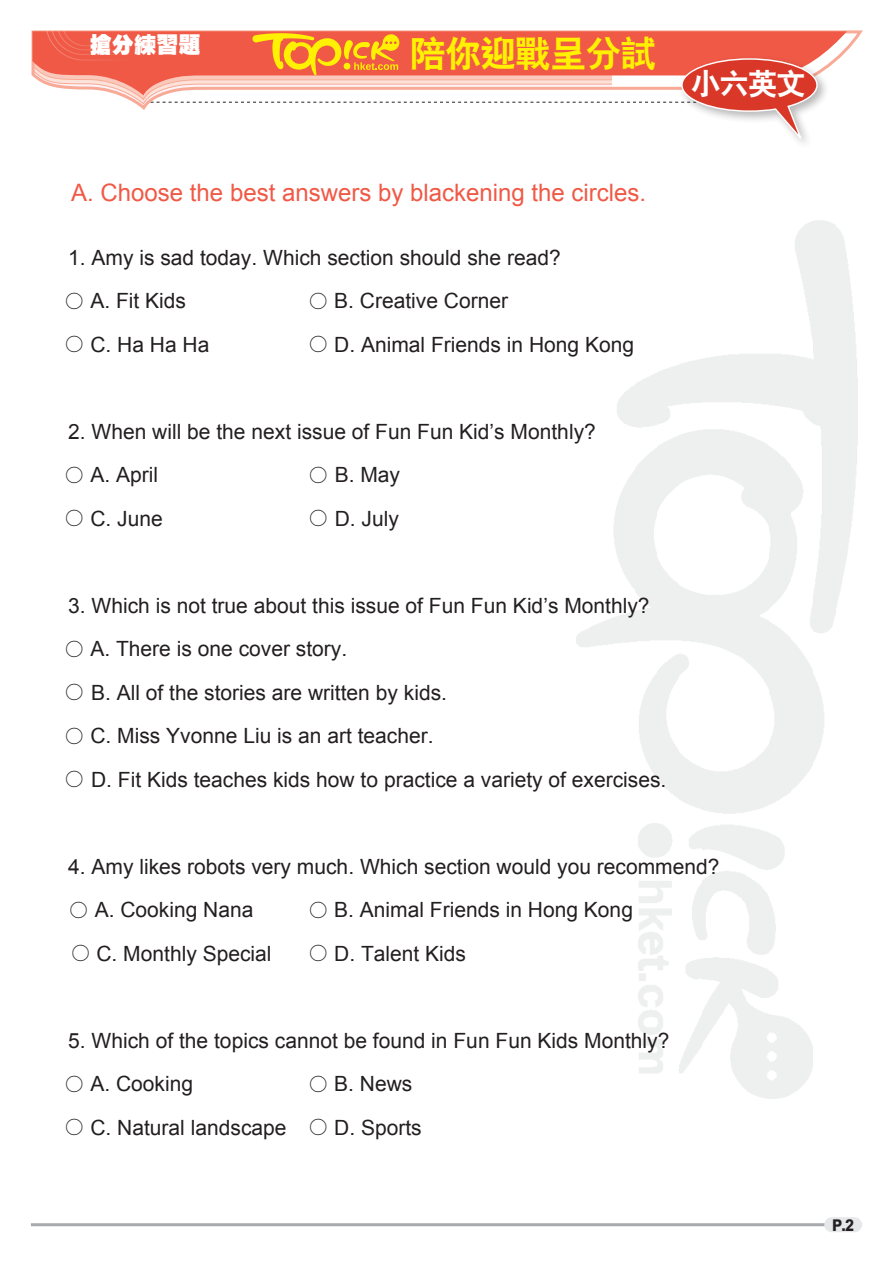
<style>
.page{position:relative;width:893px;height:1263px;background:#fff}
.page>*{position:absolute;margin:0;border:0;box-sizing:border-box;transform-origin:0 0}
.小題eq{font:36px "C Hei 2 Xbold HKSCS";letter-spacing:-.025em;color:#fff101}
.內文{font:30px "C Hei 2 Xbold HKSCS";color:#fff}
.英文內容{font:24px "Arial";color:#f05946}
.小題{font:22.2px "C Hei Ultra Bold HKSCS";color:#fff}
.Ex_Questions{font:21px "Arial";color:#231f20}
.英文內容-2{font:21px "Arial";color:#231f20}
.t1{font:16.2px "M Hei Xbold HKSCS";color:#231f20;scale:.9 1}
.s1{font-family:"M Hei Light HKSCS"}
</style>
<div class="page">
<svg style="left:818px;top:31px;width:29px;height:36px"></svg>
<div style="left:678px;top:54px;width:151px;height:96px;background:#231f20;opacity:.32"></div>
<svg style="left:31px;top:30px;width:787px;height:116px"></svg>
<hr style="left:31px;top:1223px;width:831px;height:3px;background:#a8a9ad">
<div style="left:824px;top:1217px;width:38px;height:15px;background:#e6e7e9;border-radius:7px"></div>
<p class="小題" style="left:90px;top:30px;width:113px">搶分練習題</p>
<p class="小題eq" style="left:410px;top:30px;width:248px">陪你迎戰呈分試</p>
<p class="內文" style="left:691px;top:64px;width:117px">小六英文</p>
<p class="英文內容" style="left:71px;top:177px;width:576px">A. Choose the best answers by blackening the circles.</p>
<p class="英文內容-2" style="left:68px;top:244px;width:494px">1. Amy is sad today. Which section should she read?</p>
<p class="Ex_Questions" style="left:64px;top:287px;width:124px"><span class="s1">○</span> A. Fit Kids</p>
<p class="Ex_Questions" style="left:308px;top:287px;width:202px"><span class="s1">○</span> B. Creative Corner</p>
<p class="Ex_Questions" style="left:64px;top:331px;width:147px"><span class="s1">○</span> C. Ha Ha Ha</p>
<p class="Ex_Questions" style="left:308px;top:331px;width:328px"><span class="s1">○</span> D. Animal Friends in Hong Kong</p>
<p class="英文內容-2" style="left:68px;top:418px;width:529px">2. When will be the next issue of Fun Fun Kid’s Monthly?</p>
<p class="Ex_Questions" style="left:64px;top:461px;width:96px"><span class="s1">○</span> A. April</p>
<p class="Ex_Questions" style="left:308px;top:461px;width:94px"><span class="s1">○</span> B. May</p>
<p class="Ex_Questions" style="left:64px;top:505px;width:100px"><span class="s1">○</span> C. June</p>
<p class="Ex_Questions" style="left:308px;top:505px;width:93px"><span class="s1">○</span> D. July</p>
<p class="英文內容-2" style="left:68px;top:592px;width:583px">3. Which is not true about this issue of Fun Fun Kid’s Monthly?</p>
<p class="Ex_Questions" style="left:64px;top:635px;width:285px"><span class="s1">○</span> A. There is one cover story.</p>
<p class="Ex_Questions" style="left:64px;top:679px;width:385px"><span class="s1">○</span> B. All of the stories are written by kids.</p>
<p class="Ex_Questions" style="left:64px;top:722px;width:371px"><span class="s1">○</span> C. Miss Yvonne Liu is an art teacher.</p>
<p class="Ex_Questions" style="left:64px;top:766px;width:604px"><span class="s1">○</span> D. Fit Kids teaches kids how to practice a variety of exercises.</p>
<p class="英文內容-2" style="left:68px;top:853px;width:653px">4. Amy likes robots very much. Which section would you recommend?</p>
<p class="英文內容-2" style="left:68px;top:896px;width:187px"><span class="s1">○</span> A. Cooking Nana</p>
<p class="英文內容-2" style="left:308px;top:896px;width:327px"><span class="s1">○</span> B. Animal Friends in Hong Kong</p>
<p class="Ex_Questions" style="left:70px;top:940px;width:203px"><span class="s1">○</span> C. Monthly Special</p>
<p class="Ex_Questions" style="left:308px;top:940px;width:160px"><span class="s1">○</span> D. Talent Kids</p>
<p class="英文內容-2" style="left:68px;top:1027px;width:603px">5. Which of the topics cannot be found in Fun Fun Kids Monthly?</p>
<p class="Ex_Questions" style="left:64px;top:1070px;width:131px"><span class="s1">○</span> A. Cooking</p>
<p class="Ex_Questions" style="left:308px;top:1070px;width:106px"><span class="s1">○</span> B. News</p>
<p class="Ex_Questions" style="left:64px;top:1114px;width:359px"><span class="s1">○</span> C. Natural landscape <span class="s1">○</span> D. Sports</p>
<p class="t1" style="left:832px;top:1214px;width:26px">P.2</p>
</div>
